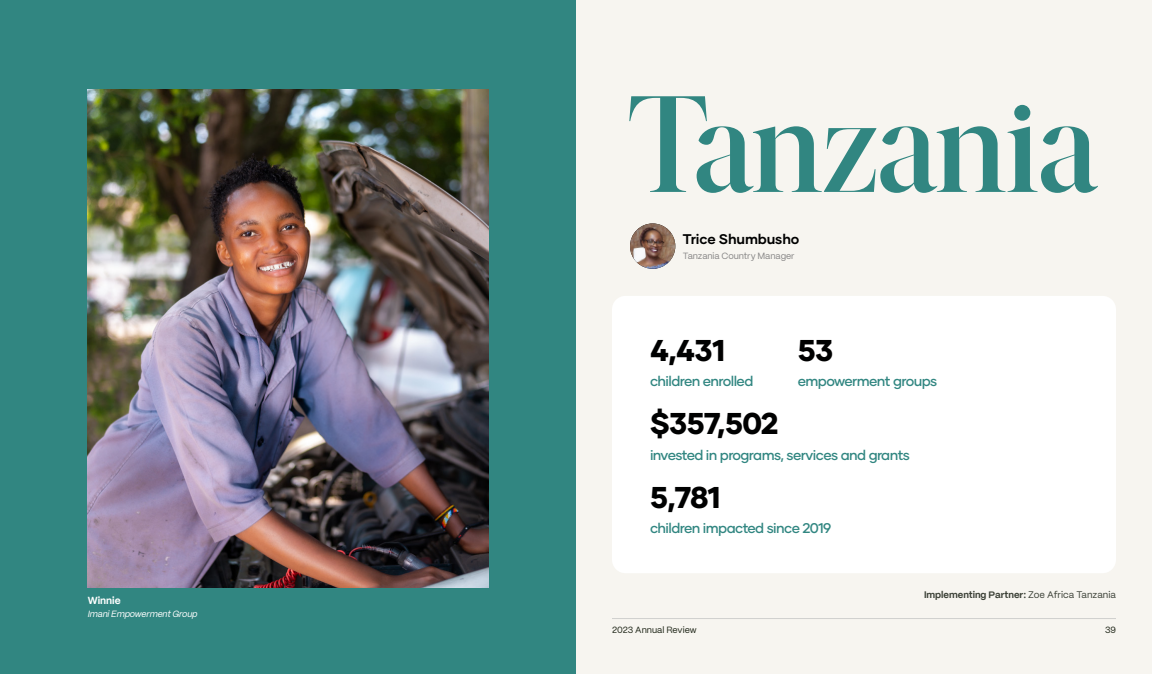
<style>
.page{position:relative;width:1152px;height:674px;background:#fff}
.page>*{position:absolute;margin:0;border:0;box-sizing:border-box;transform-origin:0 0}
.t1{font:500 136.5px "Ivar Fine";color:#318681}
.t2{font:800 30px "Gilmer";letter-spacing:-.02em;color:#000101}
.t3{font:500 14px "Gilmer";letter-spacing:-.04em;color:#318681}
.t4{font:700 14px "Gilmer";letter-spacing:-.01em;color:#000}
.t5{font:700 10.2px "PP Mori";color:#fff}
.t6{font:700 9.5px "PP Mori";color:#3b4036}
.t7{font:9px "PP Mori";letter-spacing:-.01em;color:#888787}
.t8{font:italic 9px "PP Mori";letter-spacing:-.02em;color:#fff}
.t9{font:9px "PP Mori";color:#1d2416}
.s1{font-weight:400}
</style>
<div class="page">
<div style="left:576px;top:0;width:576px;height:673px;background:#f7f5f0"></div>
<hr style="left:612px;top:618px;width:504px;height:1px;background:#d0d1cf">
<div style="left:0;top:0;width:576px;height:673px;background:#318681"></div>
<img style="left:88px;top:89px;width:400px;height:498px">
<div style="left:612px;top:296px;width:504px;height:277px;background:#fff;border-radius:14px"></div>
<img style="left:630px;top:223px;width:45px;height:46px;border-radius:23px">
<p class="t5" style="left:88px;top:591px;width:34px">Winnie</p>
<p class="t8" style="left:88px;top:605px;width:111px">Imani Empowerment Group</p>
<p class="t1" style="left:627px;top:73px;width:471px">Tanzania</p>
<p class="t4" style="left:683px;top:230px;width:118px">Trice Shumbusho</p>
<p class="t7" style="left:683px;top:248px;width:113px">Tanzania Country Manager</p>
<p class="t2" style="left:650px;top:331px;width:77px">4,431</p>
<p class="t3" style="left:650px;top:372px;width:105px">children enrolled</p>
<p class="t2" style="left:798px;top:331px;width:37px">53</p>
<p class="t3" style="left:798px;top:372px;width:141px">empowerment groups</p>
<p class="t2" style="left:650px;top:404px;width:130px">$357,502</p>
<p class="t3" style="left:650px;top:445px;width:262px">invested in programs, services and grants</p>
<p class="t2" style="left:650px;top:478px;width:72px">5,781</p>
<p class="t3" style="left:650px;top:519px;width:183px">children impacted since 2019</p>
<p class="t6" style="left:924px;top:586px;width:193px">Implementing Partner: <span class="s1">Zoe Africa Tanzania</span></p>
<p class="t9" style="left:612px;top:622px;width:86px">2023 Annual Review</p>
<p class="t9" style="left:1105px;top:622px;width:12px">39</p>
</div>
